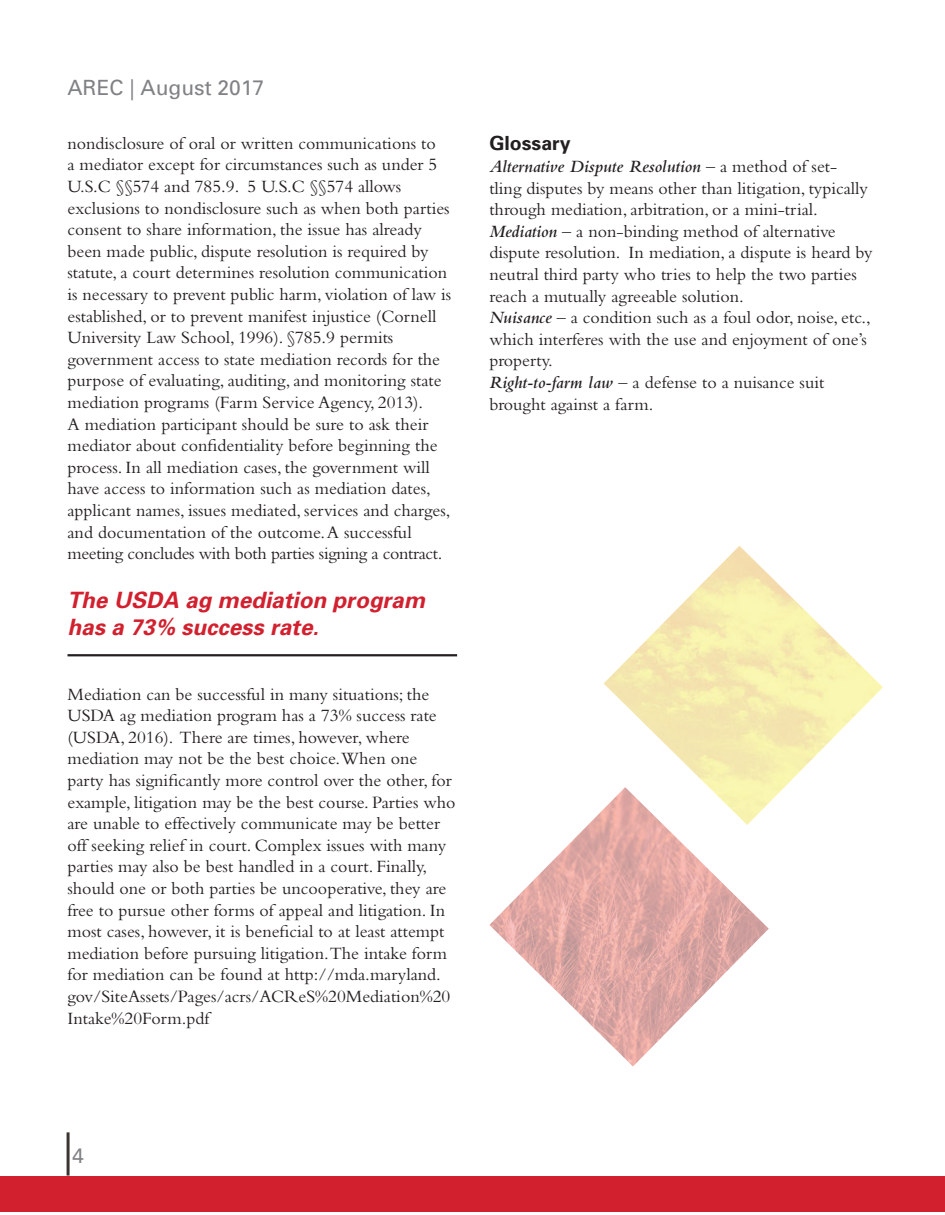
<style>
.page{position:relative;width:945px;height:1215px;background:#fff}
.page>*{position:absolute;margin:0;border:0;box-sizing:border-box;transform-origin:0 0}
.t1{font:italic 700 22.5px/27px "Univers";color:#d2202f}
.t2{font:21px "Univers";color:#808285}
.t3{font:700 19.5px "Univers";color:#231f20}
.t4{font:18px/21.6px "Bembo";color:#231f20}
.s1{font-weight:600;font-style:italic}
</style>
<div class="page">
<div style="left:0;top:1176px;width:945px;height:36px;background:#d2202f"></div>
<hr style="left:67px;top:1132px;width:3px;height:44px;background:#3b3532">
<hr style="left:68px;top:654px;width:389px;height:2px;background:#231f20">
<img style="left:489px;top:809px;width:280px;height:257px">
<img style="left:604px;top:546px;width:279px;height:279px">
<p class="t2" style="left:68px;top:75px;width:198px">AREC | August 2017</p>
<p class="t4" style="left:68px;top:132px;width:385px">nondisclosure of oral or written communications to<br>a mediator except for circumstances such as under 5<br>U.S.C §§574 and 785.9. 5 U.S.C §§574 allows exclusions to nondisclosure such as when both parties consent to share information, the issue has already been made public, dispute resolution is required by statute, a court determines resolution communication is necessary to prevent public harm, violation of law is established, or to prevent manifest injustice (Cornell University Law School, 1996). §785.9 permits government access to state mediation records for the purpose of evaluating, auditing, and monitoring state mediation programs (Farm Service Agency, 2013).<br>A mediation participant should be sure to ask their mediator about confidentiality before beginning the process. In all mediation cases, the government will have access to information such as mediation dates, applicant names, issues mediated, services and charges, and documentation of the outcome. A successful meeting concludes with both parties signing a contract.</p>
<p class="t1" style="left:68px;top:586px;width:359px">The USDA ag mediation program has a 73% success rate.</p>
<p class="t4" style="left:68px;top:683px;width:390px">Mediation can be successful in many situations; the USDA ag mediation program has a 73% success rate (USDA, 2016). There are times, however, where mediation may not be the best choice.When one party has significantly more control over the other, for example, litigation may be the best course. Parties who are unable to effectively communicate may be better off seeking relief in court. Complex issues with many parties may also be best handled in a court. Finally, should one or both parties be uncooperative, they are free to pursue other forms of appeal and litigation. In most cases, however, it is beneficial to at least attempt mediation before pursuing litigation.The intake form for mediation can be found at http://mda.maryland. gov/SiteAssets/Pages/acrs/ACReS%20Mediation%20<br>Intake%20Form.pdf</p>
<p class="t3" style="left:489px;top:132px;width:83px">Glossary</p>
<p class="t4" style="left:489px;top:155px;width:380px"><span class="s1">Alternative Dispute Resolution</span> – a method of set&shy;tling disputes by means other than litigation, typically through mediation, arbitration, or a mini-trial.</p>
<p class="t4" style="left:489px;top:220px;width:385px"><span class="s1">Mediation</span> – a non-binding method of alternative dispute resolution. In mediation, a dispute is heard by neutral third party who tries to help the two parties reach a mutually agreeable solution.</p>
<p class="t4" style="left:489px;top:306px;width:383px"><span class="s1">Nuisance</span> – a condition such as a foul odor, noise, etc., which interferes with the use and enjoyment of one’s property.</p>
<p class="t4" style="left:489px;top:371px;width:336px"><span class="s1">Right-to-farm law</span> – a defense to a nuisance suit brought against a farm.</p>
<p class="t2" style="left:72px;top:1144px;width:13px">4</p>
</div>
